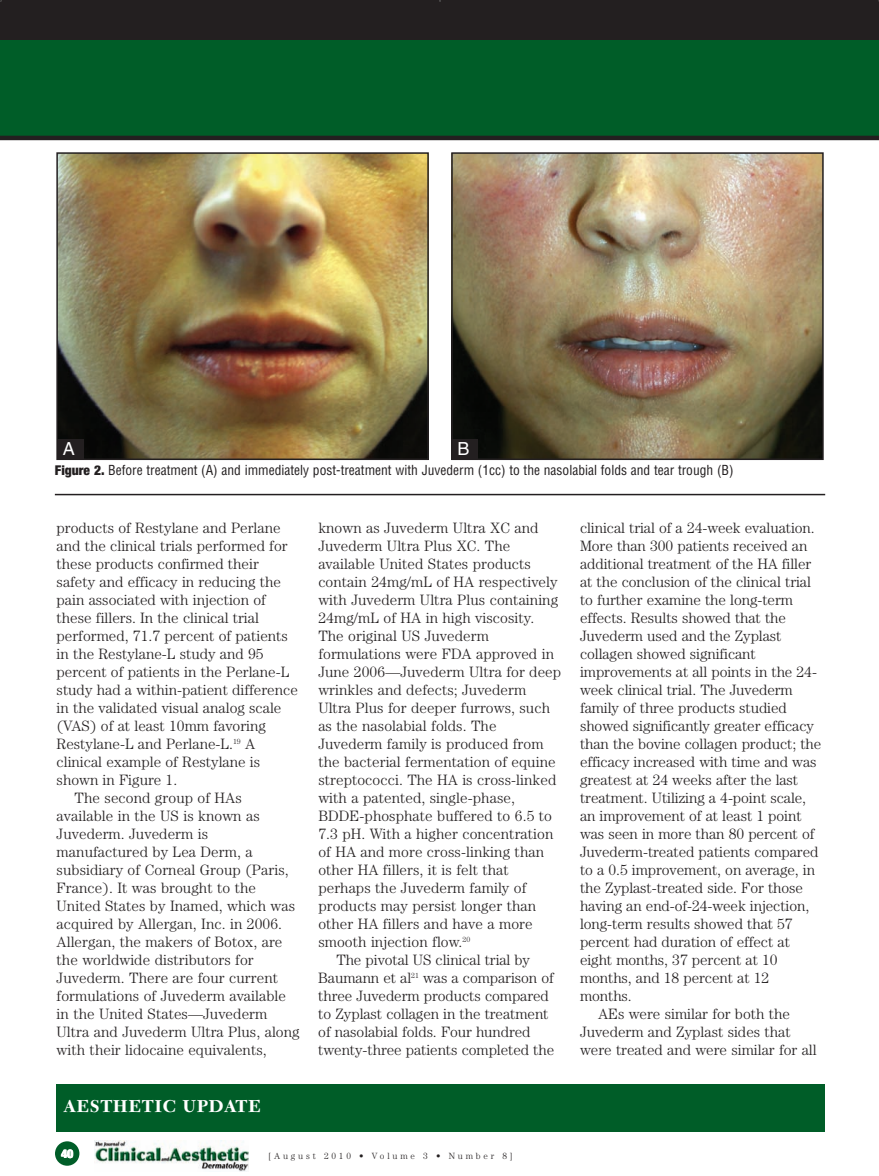
<style>
.page{position:relative;width:879px;height:1176px;background:#fff}
.page>*{position:absolute;margin:0;border:0;box-sizing:border-box;transform-origin:0 0}
.t1{font:700 18px "New Caledonia";letter-spacing:.03em;color:#fff}
.t2{font:18px "Helvetica";color:#fff}
.t3{font:300 15px "Century Std";color:#231f20}
.t4{font:condensed 13.5px "Helvetica";color:#231f20}
.t5{font:900 condensed 12px "Helvetica Neue LT Std";color:#fff}
.t6{font:300 9px "Century Std";letter-spacing:.31em;color:#231f20}
.s1{font-family:"Helvetica Neue LT Std";font-weight:900}
</style>
<div class="page">
<div style="left:55px;top:1140px;width:24px;height:25px;background:#005d28;border-radius:50%"></div>
<img style="left:94px;top:1140px;width:155px;height:31px">
<div style="left:56px;top:1084px;width:768px;height:47px;background:#005d28"></div>
<div style="left:0;top:38px;width:878px;height:100px;background:#005d28"></div>
<hr style="left:0;top:136px;width:878px;height:4px;background:#231f20">
<div style="left:0;top:0;width:878px;height:40px;background:#231f20"></div>
<img style="left:59px;top:155px;width:366px;height:302px">
<div style="left:56px;top:152px;width:372px;height:308px;border:2px solid #231f20"></div>
<div style="left:57px;top:439px;width:26px;height:20px;background:#231f20"></div>
<img style="left:454px;top:155px;width:366px;height:302px">
<div style="left:451px;top:152px;width:372px;height:308px;border:2px solid #231f20"></div>
<div style="left:451px;top:439px;width:27px;height:20px;background:#231f20"></div>
<hr style="left:55px;top:493px;width:769px;height:2px;background:#231f20">
<p class="t2" style="left:63px;top:442px;width:14px">A</p>
<p class="t2" style="left:457px;top:442px;width:14px">B</p>
<p class="t4" style="left:55px;top:464px;width:679px"><span class="s1">Figure 2.</span> Before treatment (A) and immediately post-treatment with Juvederm (1cc) to the nasolabial folds and tear trough (B)</p>
<p class="t3" style="left:57px;top:522px;width:225px">products of Restylane and Perlane</p>
<p class="t3" style="left:57px;top:540px;width:232px">and the clinical trials performed for</p>
<p class="t3" style="left:57px;top:558px;width:204px">these products confirmed their</p>
<p class="t3" style="left:57px;top:576px;width:226px">safety and efficacy in reducing the</p>
<p class="t3" style="left:57px;top:594px;width:211px">pain associated with injection of</p>
<p class="t3" style="left:57px;top:612px;width:204px">these fillers. In the clinical trial</p>
<p class="t3" style="left:57px;top:630px;width:233px">performed, 71.7 percent of patients</p>
<p class="t3" style="left:57px;top:648px;width:208px">in the Restylane-L study and 95</p>
<p class="t3" style="left:57px;top:666px;width:234px">percent of patients in the Perlane-L</p>
<p class="t3" style="left:57px;top:684px;width:242px">study had a within-patient difference</p>
<p class="t3" style="left:57px;top:702px;width:226px">in the validated visual analog scale</p>
<p class="t3" style="left:57px;top:720px;width:211px">(VAS) of at least 10mm favoring</p>
<p class="t3" style="left:57px;top:738px;width:200px">Restylane-L and Perlane-L.<sup>19</sup> A</p>
<p class="t3" style="left:57px;top:756px;width:205px">clinical example of Restylane is</p>
<p class="t3" style="left:57px;top:774px;width:122px">shown in Figure 1.</p>
<p class="t3" style="left:75px;top:792px;width:168px">The second group of HAs</p>
<p class="t3" style="left:57px;top:810px;width:204px">available in the US is known as</p>
<p class="t3" style="left:57px;top:828px;width:153px">Juvederm. Juvederm is</p>
<p class="t3" style="left:57px;top:846px;width:197px">manufactured by Lea Derm, a</p>
<p class="t3" style="left:57px;top:864px;width:233px">subsidiary of Corneal Group (Paris,</p>
<p class="t3" style="left:57px;top:882px;width:201px">France). It was brought to the</p>
<p class="t3" style="left:57px;top:900px;width:240px">United States by Inamed, which was</p>
<p class="t3" style="left:57px;top:918px;width:227px">acquired by Allergan, Inc. in 2006.</p>
<p class="t3" style="left:57px;top:936px;width:227px">Allergan, the makers of Botox, are</p>
<p class="t3" style="left:57px;top:954px;width:198px">the worldwide distributors for</p>
<p class="t3" style="left:57px;top:972px;width:223px">Juvederm. There are four current</p>
<p class="t3" style="left:57px;top:990px;width:231px">formulations of Juvederm available</p>
<p class="t3" style="left:57px;top:1008px;width:212px">in the United States—Juvederm</p>
<p class="t3" style="left:57px;top:1026px;width:244px">Ultra and Juvederm Ultra Plus, along</p>
<p class="t3" style="left:57px;top:1044px;width:211px">with their lidocaine equivalents,</p>
<p class="t1" style="left:64px;top:1098px;width:199px">AESTHETIC UPDATE</p>
<p class="t3" style="left:318px;top:522px;width:221px">known as Juvederm Ultra XC and</p>
<p class="t3" style="left:318px;top:540px;width:193px">Juvederm Ultra Plus XC. The</p>
<p class="t3" style="left:318px;top:558px;width:214px">available United States products</p>
<p class="t3" style="left:318px;top:576px;width:241px">contain 24mg/mL of HA respectively</p>
<p class="t3" style="left:318px;top:594px;width:241px">with Juvederm Ultra Plus containing</p>
<p class="t3" style="left:318px;top:612px;width:217px">24mg/mL of HA in high viscosity.</p>
<p class="t3" style="left:318px;top:630px;width:172px">The original US Juvederm</p>
<p class="t3" style="left:318px;top:648px;width:237px">formulations were FDA approved in</p>
<p class="t3" style="left:318px;top:666px;width:244px">June 2006—Juvederm Ultra for deep</p>
<p class="t3" style="left:318px;top:684px;width:209px">wrinkles and defects; Juvederm</p>
<p class="t3" style="left:318px;top:702px;width:233px">Ultra Plus for deeper furrows, such</p>
<p class="t3" style="left:318px;top:720px;width:180px">as the nasolabial folds. The</p>
<p class="t3" style="left:318px;top:738px;width:227px">Juvederm family is produced from</p>
<p class="t3" style="left:318px;top:756px;width:239px">the bacterial fermentation of equine</p>
<p class="t3" style="left:318px;top:774px;width:239px">streptococci. The HA is cross-linked</p>
<p class="t3" style="left:318px;top:792px;width:198px">with a patented, single-phase,</p>
<p class="t3" style="left:318px;top:810px;width:235px">BDDE-phosphate buffered to 6.5 to</p>
<p class="t3" style="left:318px;top:828px;width:236px">7.3 pH. With a higher concentration</p>
<p class="t3" style="left:318px;top:846px;width:227px">of HA and more cross-linking than</p>
<p class="t3" style="left:318px;top:864px;width:192px">other HA fillers, it is felt that</p>
<p class="t3" style="left:318px;top:882px;width:209px">perhaps the Juvederm family of</p>
<p class="t3" style="left:318px;top:900px;width:219px">products may persist longer than</p>
<p class="t3" style="left:318px;top:918px;width:216px">other HA fillers and have a more</p>
<p class="t3" style="left:318px;top:936px;width:153px">smooth injection flow.<sup>20</sup></p>
<p class="t3" style="left:336px;top:954px;width:195px">The pivotal US clinical trial by</p>
<p class="t3" style="left:318px;top:972px;width:237px">Baumann et al<sup>21</sup> was a comparison of</p>
<p class="t3" style="left:318px;top:990px;width:232px">three Juvederm products compared</p>
<p class="t3" style="left:318px;top:1008px;width:231px">to Zyplast collagen in the treatment</p>
<p class="t3" style="left:318px;top:1026px;width:214px">of nasolabial folds. Four hundred</p>
<p class="t3" style="left:318px;top:1044px;width:237px">twenty-three patients completed the</p>
<p class="t5" style="left:61px;top:1148px;width:14px">40</p>
<p class="t6" style="left:268px;top:1152px;width:246px">[August 2010 • Volume 3 • Number 8]</p>
<p class="t3" style="left:579px;top:522px;width:236px">clinical trial of a 24-week evaluation.</p>
<p class="t3" style="left:579px;top:540px;width:229px">More than 300 patients received an</p>
<p class="t3" style="left:579px;top:558px;width:233px">additional treatment of the HA filler</p>
<p class="t3" style="left:579px;top:576px;width:232px">at the conclusion of the clinical trial</p>
<p class="t3" style="left:579px;top:594px;width:214px">to further examine the long-term</p>
<p class="t3" style="left:579px;top:612px;width:207px">effects. Results showed that the</p>
<p class="t3" style="left:579px;top:630px;width:203px">Juvederm used and the Zyplast</p>
<p class="t3" style="left:579px;top:648px;width:177px">collagen showed significant</p>
<p class="t3" style="left:579px;top:666px;width:238px">improvements at all points in the 24-</p>
<p class="t3" style="left:579px;top:684px;width:214px">week clinical trial. The Juvederm</p>
<p class="t3" style="left:579px;top:702px;width:208px">family of three products studied</p>
<p class="t3" style="left:579px;top:720px;width:235px">showed significantly greater efficacy</p>
<p class="t3" style="left:579px;top:738px;width:243px">than the bovine collagen product; the</p>
<p class="t3" style="left:579px;top:756px;width:238px">efficacy increased with time and was</p>
<p class="t3" style="left:579px;top:774px;width:219px">greatest at 24 weeks after the last</p>
<p class="t3" style="left:579px;top:792px;width:227px">treatment. Utilizing a 4-point scale,</p>
<p class="t3" style="left:579px;top:810px;width:223px">an improvement of at least 1 point</p>
<p class="t3" style="left:579px;top:828px;width:236px">was seen in more than 80 percent of</p>
<p class="t3" style="left:579px;top:846px;width:240px">Juvederm-treated patients compared</p>
<p class="t3" style="left:579px;top:864px;width:236px">to a 0.5 improvement, on average, in</p>
<p class="t3" style="left:579px;top:882px;width:224px">the Zyplast-treated side. For those</p>
<p class="t3" style="left:579px;top:900px;width:231px">having an end-of-24-week injection,</p>
<p class="t3" style="left:579px;top:918px;width:214px">long-term results showed that 57</p>
<p class="t3" style="left:579px;top:936px;width:211px">percent had duration of effect at</p>
<p class="t3" style="left:579px;top:954px;width:199px">eight months, 37 percent at 10</p>
<p class="t3" style="left:579px;top:972px;width:191px">months, and 18 percent at 12</p>
<p class="t3" style="left:579px;top:990px;width:53px">months.</p>
<p class="t3" style="left:597px;top:1008px;width:193px">AEs were similar for both the</p>
<p class="t3" style="left:579px;top:1026px;width:212px">Juvederm and Zyplast sides that</p>
<p class="t3" style="left:579px;top:1044px;width:238px">were treated and were similar for all</p>
</div>
